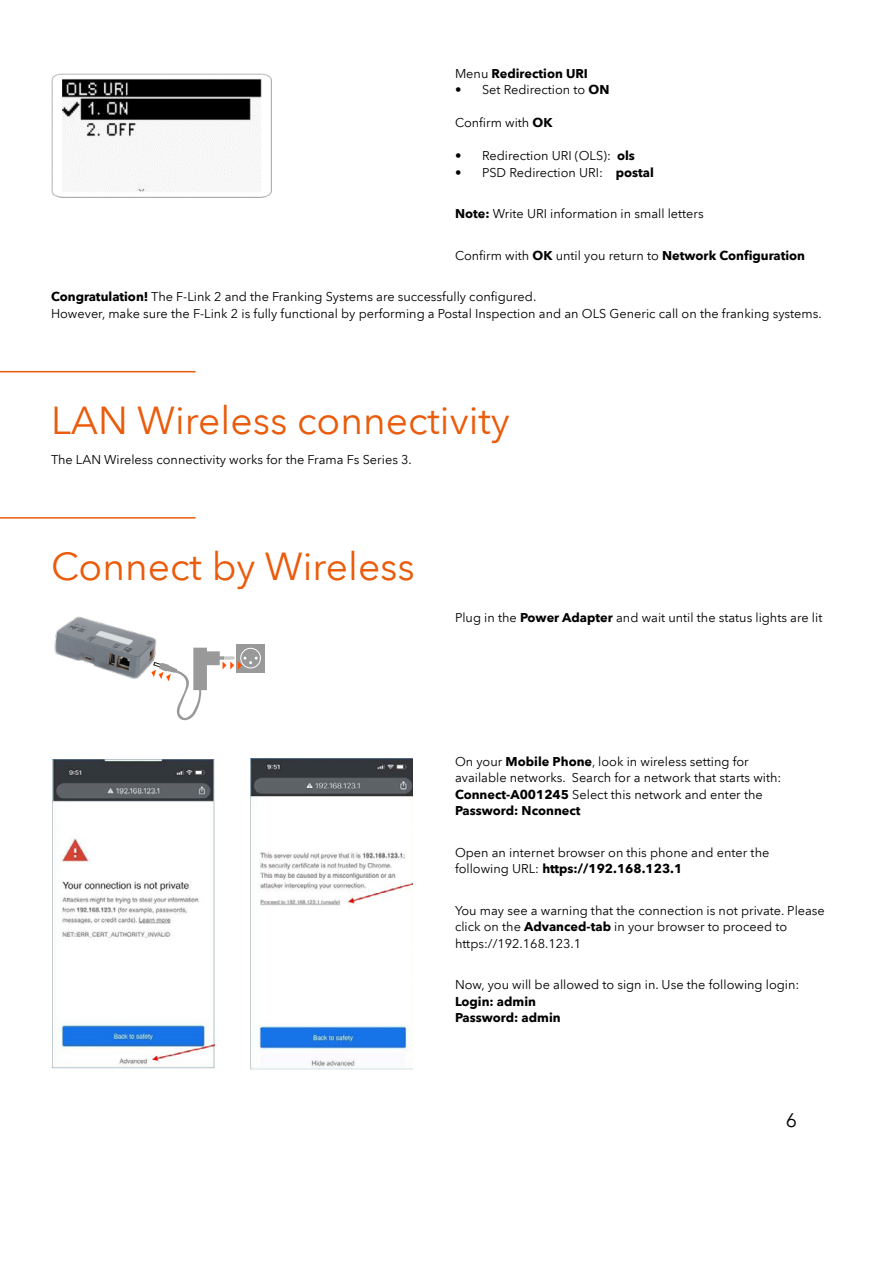
<style>
.page{position:relative;width:893px;height:1263px;background:#fff}
.page>*{position:absolute;margin:0;border:0;box-sizing:border-box;transform-origin:0 0}
.t1{font:39px "Avenir Next LT Pro";color:#ea5b0b}
.t2{font:19.5px "Avenir Next LT Pro";color:#000}
.t3{font:12.75px/16.5px "Avenir Next LT Pro";color:#000}
.t4{font:700 12.75px/16.5px "Avenir Next LT Pro";color:#000}
.s1{font-weight:400}
.s2{font-weight:700}
</style>
<div class="page">
<img style="left:51px;top:73px;width:221px;height:125px">
<hr style="left:0;top:371px;width:196px;height:1px;background:#ea5b0b">
<hr style="left:0;top:517px;width:196px;height:2px;background:#ea5b0b">
<div style="left:236px;top:644px;width:29px;height:28px;background:#999"></div>
<div style="left:240px;top:648px;width:21px;height:20px;border:1px solid #fff;border-radius:50%"></div>
<img style="left:54px;top:616px;width:103px;height:45px">
<svg style="left:82px;top:648px;width:176px;height:73px"></svg>
<img style="left:53px;top:759px;width:162px;height:310px">
<img style="left:250px;top:758px;width:163px;height:312px">
<p class="t4" style="left:455px;top:65px;width:135px"><span class="s1">Menu</span> Redirection URI</p>
<p class="t3" style="left:455px;top:81px;width:156px">• Set Redirection to <span class="s2">ON</span></p>
<p class="t3" style="left:455px;top:114px;width:99px">Confirm with <span class="s2">OK</span></p>
<p class="t3" style="left:455px;top:147px;width:181px">• Redirection URI (OLS): <span class="s2">ols</span></p>
<p class="t3" style="left:455px;top:164px;width:200px">• PSD Redirection URI: <span class="s2">postal</span></p>
<p class="t3" style="left:455px;top:206px;width:250px"><span class="s2">Note:</span> Write URI information in small letters</p>
<p class="t3" style="left:455px;top:247px;width:352px">Confirm with <span class="s2">OK</span> until you return to <span class="s2">Network Configuration</span></p>
<p class="t3" style="left:51px;top:289px;width:772px"><span class="s2">Congratulation!</span> The F-Link 2 and the Franking Systems are successfully configured.<br>However, make sure the F-Link 2 is fully functional by performing a Postal Inspection and an OLS Generic call on the franking systems.</p>
<h1 class="t1" style="left:51px;top:397px;width:460px">LAN Wireless connectivity</h1>
<p class="t3" style="left:51px;top:451px;width:362px">The LAN Wireless connectivity works for the Frama Fs Series 3.</p>
<h1 class="t1" style="left:51px;top:543px;width:365px">Connect by Wireless</h1>
<p class="t3" style="left:455px;top:609px;width:369px">Plug in the <span class="s2">Power Adapter</span> and wait until the status lights are lit</p>
<p class="t3" style="left:455px;top:753px;width:328px">On your <span class="s2">Mobile Phone</span>, look in wireless setting for available networks. Search for a network that starts with:<br><span class="s2">Connect-A001245</span> Select this network and enter the <span class="s2">Password: Nconnect</span></p>
<p class="t3" style="left:455px;top:844px;width:316px">Open an internet browser on this phone and enter the following URL: <span class="s2">https://192.168.123.1</span></p>
<p class="t3" style="left:455px;top:902px;width:371px">You may see a warning that the connection is not private. Please click on the <span class="s2">Advanced-tab</span> in your browser to proceed to https://192.168.123.1</p>
<p class="t3" style="left:455px;top:976px;width:346px">Now, you will be allowed to sign in. Use the following login:</p>
<p class="t4" style="left:455px;top:993px;width:107px">Login: admin<br>Password: admin</p>
<h2 class="t2" style="left:786px;top:1108px;width:13px">6</h2>
</div>
